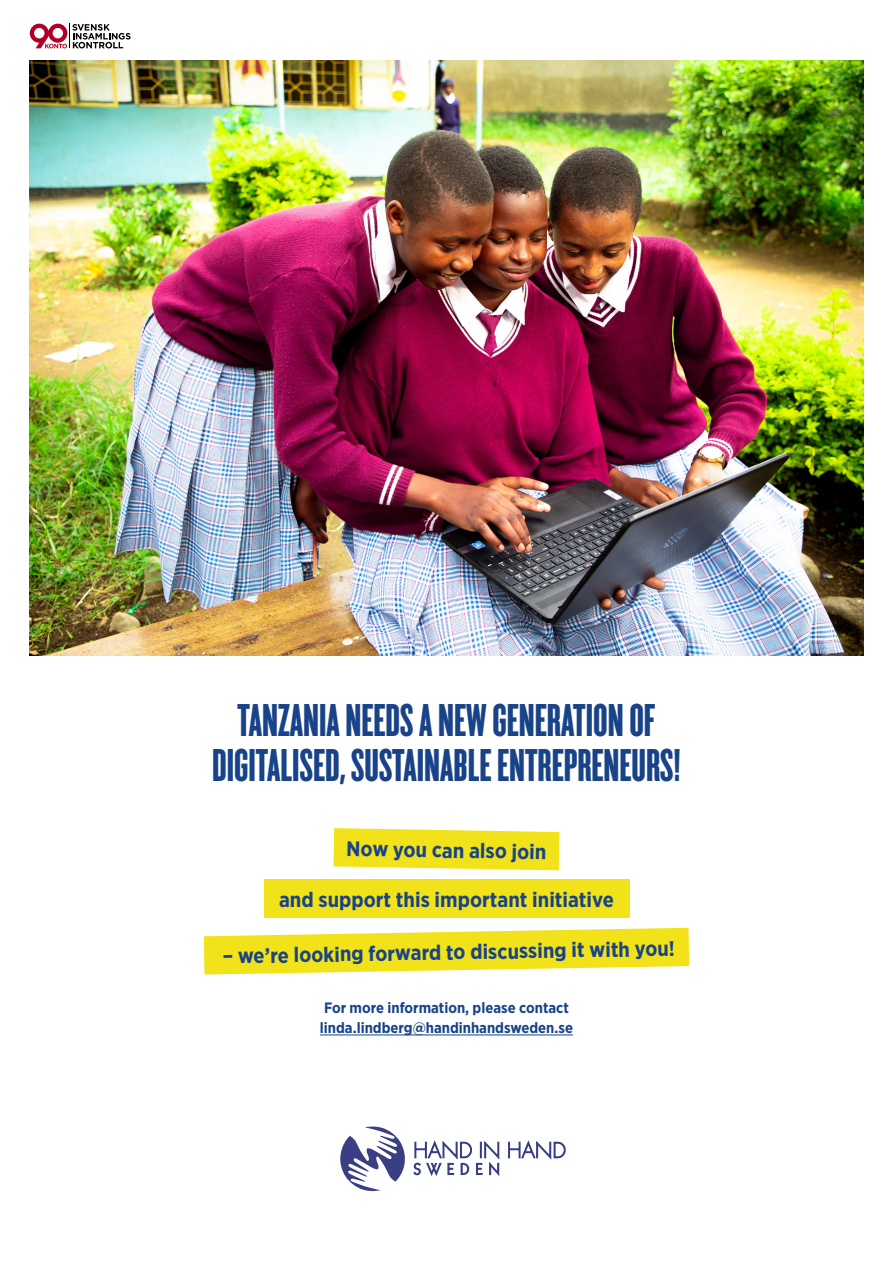
<style>
.page{position:relative;width:893px;height:1263px;background:#fff}
.page>*{position:absolute;margin:0;border:0;box-sizing:border-box;transform-origin:0 0}
.t1{font:48px/45px "Cyclone Layers Background";color:#194388;text-align:center}
.t2{font:700 21px "Gotham Narrow";color:#194388}
.t3{font:700 15px/20.7px "Gotham Narrow";color:#194388}
</style>
<div class="page">
<img style="left:30px;top:61px;width:833px;height:595px">
<svg style="left:340px;top:1126px;width:65px;height:66px"></svg>
<svg style="left:508px;top:1140px;width:58px;height:20px"></svg>
<svg style="left:414px;top:1140px;width:85px;height:36px"></svg>
<svg style="left:30px;top:24px;width:101px;height:24px"></svg>
<hr style="left:320px;top:1034px;width:253px;height:1px;background:#194388">
<svg style="left:333px;top:828px;width:226px;height:42px"></svg>
<svg style="left:204px;top:928px;width:485px;height:46px"></svg>
<div style="left:264px;top:879px;width:365px;height:38px;background:#f1e21a"></div>
<p class="t1" style="left:212px;top:696px;width:470px">TANZANIA NEEDS A NEW GENERATION OF<br>DIGITALISED, SUSTAINABLE ENTREPRENEURS!</p>
<p class="t2" style="left:347px;top:835px;width:202px;rotate:1deg">Now you can also join</p>
<p class="t2" style="left:279px;top:886px;width:336px">and support this important initiative</p>
<p class="t2" style="left:222px;top:943px;width:454px;rotate:-1deg">– we’re looking forward to discussing it with you!</p>
<p class="t3" style="left:320px;top:997px;width:255px">For more information, please contact linda.lindberg@handinhandsweden.se</p>
</div>
